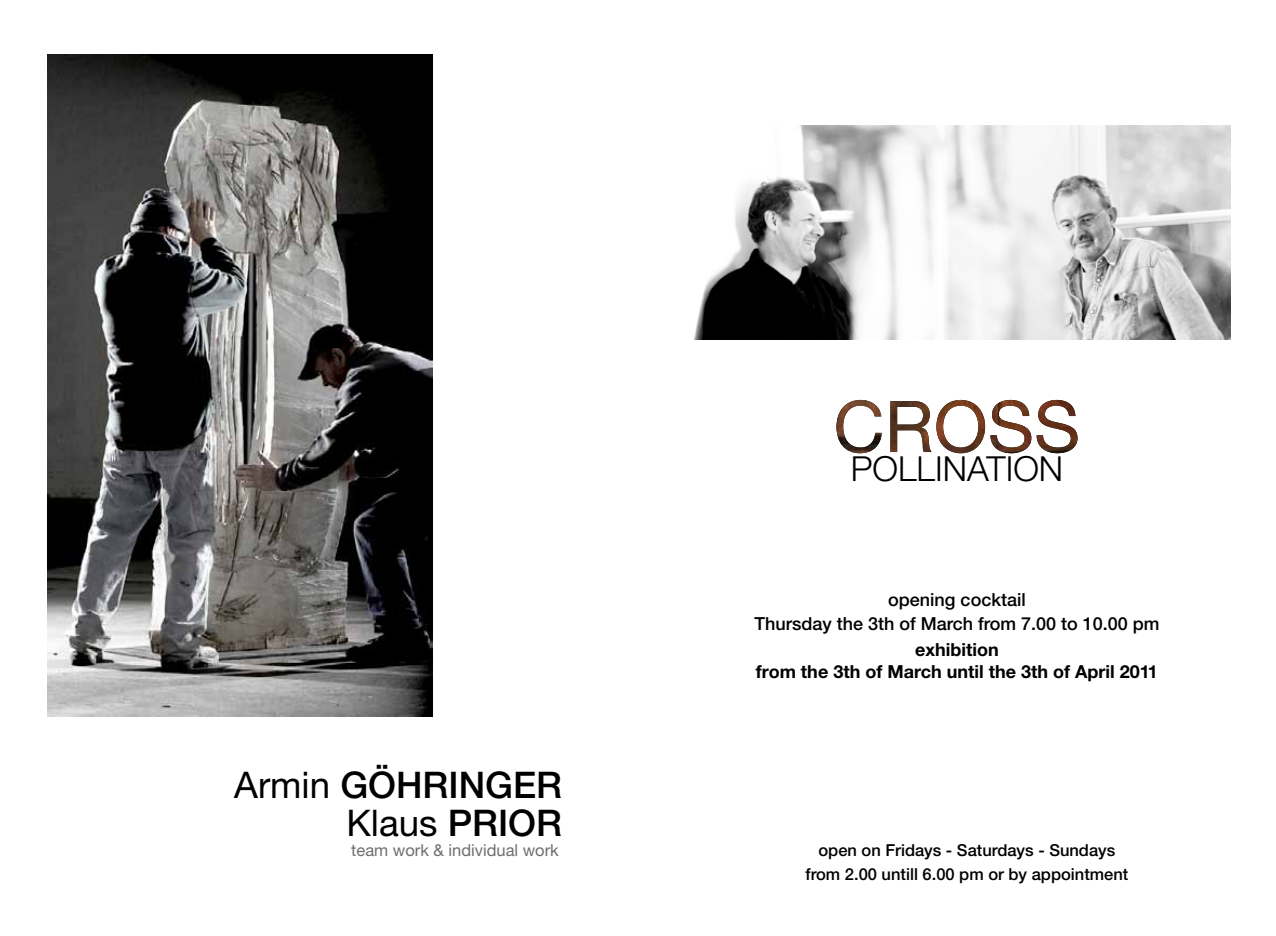
<style>
.page{position:relative;width:1276px;height:936px;background:#fff}
.page>*{position:absolute;margin:0;border:0;box-sizing:border-box;transform-origin:0 0}
.t1{font:500 36.75px/37.8px "Helvetica Neue LT Std";color:#000;text-align:right}
.t2{font:300 34.5px "Helvetica Neue LT Std";color:#000}
.t3{font:500 18px/24px "Helvetica Neue LT Std";color:#000;text-align:center}
.t4{font:700 18px/21.6px "Helvetica Neue LT Std";color:#000;text-align:center}
.t5{font:500 16.5px/24px "Helvetica Neue LT Std";color:#000;text-align:center}
.t6{font:16.5px "Helvetica Neue LT Std";color:#6d6e71}
.s1{font-weight:400}
</style>
<div class="page">
<img style="left:47px;top:54px;width:385px;height:662px">
<img style="left:693px;top:125px;width:537px;height:214px">
<img style="left:836px;top:400px;width:241px;height:53px">
<h1 class="t1" style="left:234px;top:765px;width:316px"><span class="s1">Armin</span> Göhringer<br><span class="s1">Klaus</span> Prior</h1>
<p class="t6" style="left:351px;top:840px;width:209px">team work &amp; individual work</p>
<h2 class="t2" style="left:851px;top:448px;width:214px">POLLINATION</h2>
<p class="t3" style="left:754px;top:587px;width:407px">opening cocktail<br>Thursday the 3th of March from 7.00 to 10.00 pm</p>
<p class="t4" style="left:756px;top:638px;width:403px">exhibition<br>from the 3th of March until the 3th of April 2011</p>
<p class="t5" style="left:805px;top:838px;width:324px">open on Fridays - Saturdays - Sundays from 2.00 untill 6.00 pm or by appointment</p>
</div>
